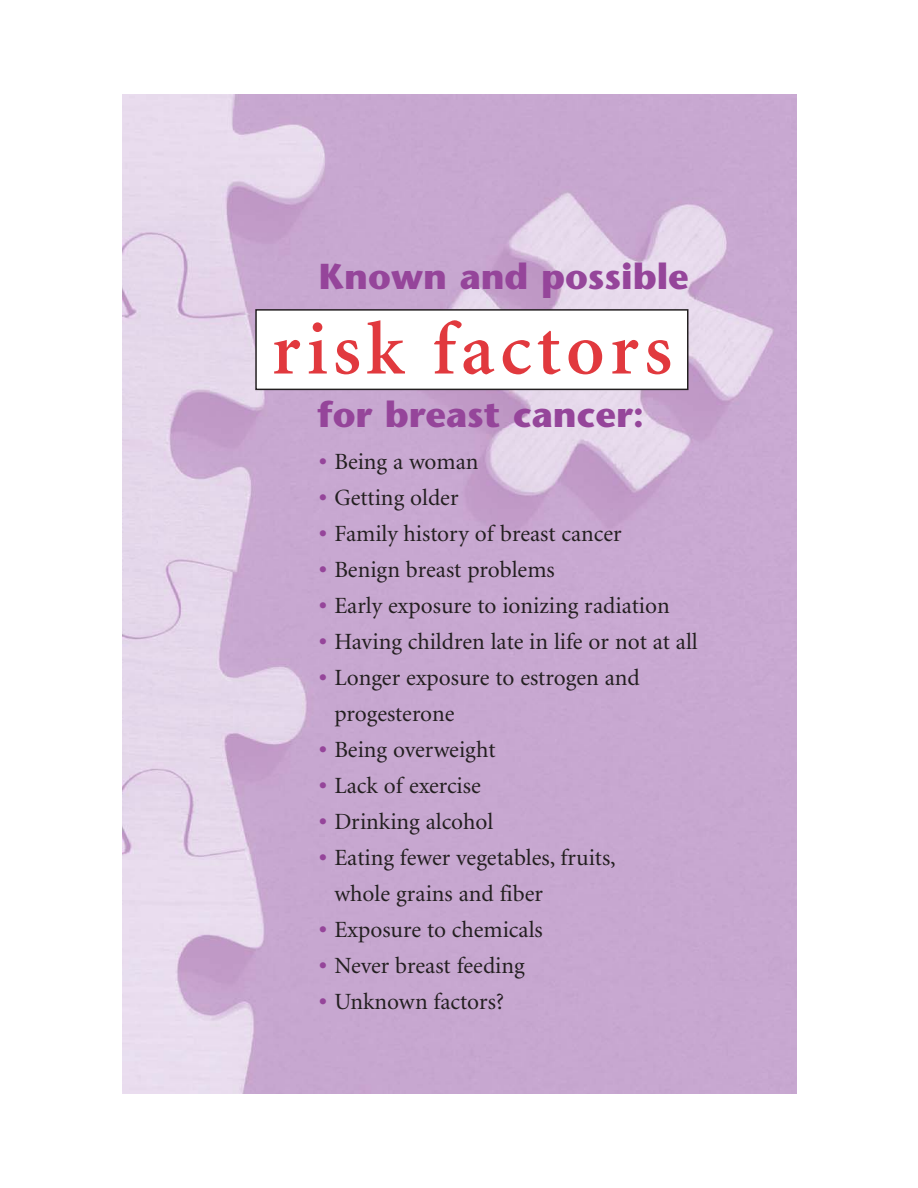
<style>
.page{position:relative;width:918px;height:1188px;background:#fff}
.page>*{position:absolute;margin:0;border:0;box-sizing:border-box;transform-origin:0 0}
.t1{font:600 75px "Minion";letter-spacing:.075em;color:#e1393e}
.t2{font:700 36px "Stone Sans";color:#95459a}
.t3{font:23.25px/36px "Minion";color:#231f20}
.s1{font-weight:900;color:#95459a}
</style>
<div class="page">
<img style="left:123px;top:94px;width:673px;height:1000px">
<div style="left:256px;top:310px;width:432px;height:79px;background:#fff"></div>
<div style="left:255px;top:309px;width:433px;height:81px;border:2px solid #231f20"></div>
<h2 class="t2" style="left:319px;top:262px;width:371px">Known and possible</h2>
<h1 class="t1" style="left:272px;top:320px;width:402px">risk factors</h1>
<h2 class="t2" style="left:317px;top:401px;width:328px">for breast cancer:</h2>
<p class="t3" style="left:319px;top:445px;width:161px"><span class="s1">•</span> Being a woman</p>
<p class="t3" style="left:319px;top:481px;width:141px"><span class="s1">•</span> Getting older</p>
<p class="t3" style="left:319px;top:517px;width:304px"><span class="s1">•</span> Family history of breast cancer</p>
<p class="t3" style="left:319px;top:553px;width:237px"><span class="s1">•</span> Benign breast problems</p>
<p class="t3" style="left:319px;top:589px;width:352px"><span class="s1">•</span> Early exposure to ionizing radiation</p>
<p class="t3" style="left:319px;top:625px;width:380px"><span class="s1">•</span> Having children late in life or not at all</p>
<p class="t3" style="left:334px;top:661px;width:307px;text-indent:-15px"><span class="s1">•</span> Longer exposure to estrogen and progesterone</p>
<p class="t3" style="left:319px;top:733px;width:178px"><span class="s1">•</span> Being overweight</p>
<p class="t3" style="left:319px;top:769px;width:163px"><span class="s1">•</span> Lack of exercise</p>
<p class="t3" style="left:319px;top:805px;width:176px"><span class="s1">•</span> Drinking alcohol</p>
<p class="t3" style="left:334px;top:841px;width:283px;text-indent:-15px"><span class="s1">•</span> Eating fewer vegetables, fruits, whole grains and fiber</p>
<p class="t3" style="left:319px;top:913px;width:225px"><span class="s1">•</span> Exposure to chemicals</p>
<p class="t3" style="left:319px;top:949px;width:207px"><span class="s1">•</span> Never breast feeding</p>
<p class="t3" style="left:319px;top:985px;width:186px"><span class="s1">•</span> Unknown factors?</p>
</div>
